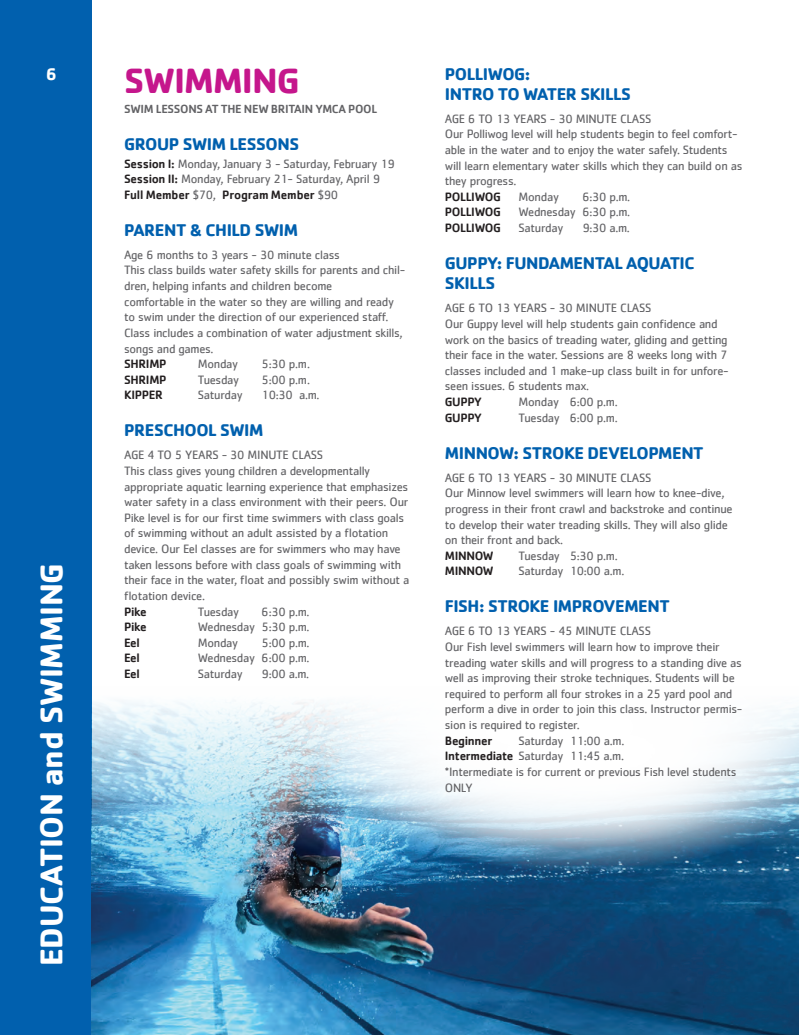
<style>
.page{position:relative;width:810px;height:1035px;background:#fff}
.page>*{position:absolute;margin:0;border:0;box-sizing:border-box;transform-origin:0 0}
.t1{font:700 36.25px "Cachet";letter-spacing:-.025em;color:#c5168c}
.t2{font:700 32.5px "Cachet";letter-spacing:-.01em;color:#fff}
.t3{font:700 17.5px/20px "Cachet";letter-spacing:-.025em;color:#0160ae}
.t4{font:700 17.5px "Cachet";color:#fff}
.t5{font:12.5px/15.6px "Cachet";letter-spacing:-.025em;color:#636366}
.t6{font:500 12.5px "Cachet";letter-spacing:-.025em;color:#231f20}
.t7{font:500 12.25px "Cachet";letter-spacing:-.025em;color:#636366}
.s1{font-weight:500;color:#231f20}
.s2{font-size:12.25px}
</style>
<div class="page">
<div style="left:0;top:0;width:91px;height:1035px;background:#0160ae"></div>
<img style="left:91px;top:686px;width:708px;height:349px">
<img style="left:315px;top:848px;width:484px;height:24px">
<svg style="left:293px;top:686px;width:506px;height:162px;fill:#f6fafc"></svg>
<h3 class="t4" style="left:46px;top:62px;width:13px">6</h3>
<h1 class="t1" style="left:124px;top:57px;width:177px">SWIMMING</h1>
<p class="t7" style="left:124px;top:102px;width:255px">SWIM LESSONS AT THE NEW BRITAIN YMCA POOL</p>
<h3 class="t3" style="left:124px;top:134px;width:177px">GROUP SWIM LESSONS</h3>
<p class="t5" style="left:124px;top:155px;width:272px"><span class="s1">Session I:</span> Monday, January 3 - Saturday, February 19<br><span class="s1">Session II:</span> Monday, February 21- Saturday, April 9<br><span class="s1">Full Member</span> $70, <span class="s1">Program Member</span> $90</p>
<h3 class="t3" style="left:124px;top:219px;width:175px">PARENT &amp; CHILD SWIM</h3>
<p class="t5" style="left:124px;top:247px;width:283px">Age 6 months to 3 years - 30 minute class<br>This class builds water safety skills for parents and chil&shy;dren, helping infants and children become<br>comfortable in the water so they are willing and ready to swim under the direction of our experienced staff.<br>Class includes a combination of water adjustment skills, songs and games.</p>
<p class="t6" style="left:124px;top:356px;width:44px">SHRIMP</p>
<p class="t5" style="left:198px;top:356px;width:42px">Monday</p>
<p class="t5" style="left:262px;top:356px;width:50px">5:30 p.m.</p>
<p class="t6" style="left:124px;top:372px;width:44px">SHRIMP</p>
<p class="t5" style="left:198px;top:372px;width:43px">Tuesday</p>
<p class="t5" style="left:262px;top:372px;width:50px">5:00 p.m.</p>
<p class="t6" style="left:124px;top:388px;width:40px">KIPPER</p>
<p class="t5" style="left:198px;top:387px;width:46px">Saturday</p>
<p class="t5" style="left:262px;top:387px;width:59px">10:30 a.m.</p>
<h3 class="t3" style="left:124px;top:420px;width:141px">PRESCHOOL SWIM</h3>
<p class="t5" style="left:124px;top:447px;width:287px">AGE 4 TO 5 YEARS - 30 MINUTE CLASS<br>This class gives young children a developmentally appropriate aquatic learning experience that emphasizes water safety in a class environment with their peers. Our Pike level is for our first time swimmers with class goals of swimming without an adult assisted by a flotation device. Our Eel classes are for swimmers who may have taken lessons before with class goals of swimming with their face in the water, float and possibly swim without a flotation device.</p>
<p class="t6" style="left:124px;top:604px;width:24px">Pike</p>
<p class="t5" style="left:198px;top:603px;width:43px">Tuesday</p>
<p class="t5" style="left:262px;top:603px;width:49px">6:30 p.m.</p>
<p class="t6" style="left:124px;top:619px;width:24px">Pike</p>
<p class="t5" style="left:198px;top:619px;width:113px">Wednesday 5:30 p.m.</p>
<p class="t6" style="left:124px;top:635px;width:17px">Eel</p>
<p class="t5" style="left:198px;top:635px;width:42px">Monday</p>
<p class="t5" style="left:262px;top:635px;width:49px">5:00 p.m.</p>
<p class="t6" style="left:124px;top:651px;width:17px">Eel</p>
<p class="t5" style="left:198px;top:650px;width:113px">Wednesday 6:00 p.m.</p>
<p class="t6" style="left:124px;top:666px;width:17px">Eel</p>
<p class="t5" style="left:198px;top:666px;width:46px">Saturday</p>
<p class="t5" style="left:262px;top:666px;width:49px">9:00 a.m.</p>
<h2 class="t2" style="left:31px;top:966px;width:405px;rotate:-90deg">EDUCATION and SWIMMING</h2>
<h3 class="t3" style="left:445px;top:63px;width:187px">POLLIWOG:<br>INTRO TO WATER SKILLS</h3>
<p class="t5" style="left:445px;top:111px;width:299px">AGE 6 TO 13 YEARS - 30 MINUTE CLASS<br>Our Polliwog level will help students begin to feel comfort&shy;able in the water and to enjoy the water safely. Students will learn elementary water skills which they can build on as they progress.</p>
<p class="t6" style="left:445px;top:189px;width:58px">POLLIWOG</p>
<p class="t5" style="left:519px;top:189px;width:42px">Monday</p>
<p class="t5" style="left:582px;top:189px;width:49px">6:30 p.m.</p>
<p class="t6" style="left:445px;top:205px;width:58px">POLLIWOG</p>
<p class="t5" style="left:519px;top:204px;width:113px">Wednesday 6:30 p.m.</p>
<p class="t6" style="left:445px;top:220px;width:58px">POLLIWOG</p>
<p class="t5" style="left:519px;top:220px;width:46px">Saturday</p>
<p class="t5" style="left:582px;top:220px;width:49px">9:30 a.m.</p>
<h3 class="t3" style="left:445px;top:252px;width:251px">GUPPY: FUNDAMENTAL AQUATIC<br>SKILLS</h3>
<p class="t5" style="left:445px;top:300px;width:285px"><span class="s2">A</span>GE 6 TO 13 YEARS - 30 MINUTE CLASS<br>Our Guppy level will help students gain confidence and work on the basics of treading water, gliding and getting their face in the water. Sessions are 8 weeks long with 7 classes included and 1 make-up class built in for unfore&shy;seen issues. 6 students max.</p>
<p class="t6" style="left:445px;top:394px;width:39px">GUPPY</p>
<p class="t5" style="left:519px;top:394px;width:101px">Monday 6:00 p.m.</p>
<p class="t6" style="left:445px;top:410px;width:39px">GUPPY</p>
<p class="t5" style="left:519px;top:409px;width:101px">Tuesday 6:00 p.m.</p>
<h3 class="t3" style="left:445px;top:442px;width:260px">MINNOW: STROKE DEVELOPMENT</h3>
<p class="t5" style="left:445px;top:469px;width:289px">AGE 6 TO 13 YEARS - 30 MINUTE CLASS<br>Our Minnow level swimmers will learn how to knee-dive, progress in their front crawl and backstroke and continue to develop their water treading skills. They will also glide on their front and back.</p>
<p class="t6" style="left:445px;top:548px;width:50px">MINNOW</p>
<p class="t5" style="left:519px;top:548px;width:101px">Tuesday 5:30 p.m.</p>
<p class="t6" style="left:445px;top:564px;width:50px">MINNOW</p>
<p class="t5" style="left:519px;top:563px;width:107px">Saturday 10:00 a.m.</p>
<h3 class="t3" style="left:445px;top:596px;width:227px">FISH: STROKE IMPROVEMENT</h3>
<p class="t5" style="left:445px;top:623px;width:299px">AGE 6 TO 13 YEARS - 45 MINUTE CLASS<br>Our Fish level swimmers will learn how to improve their treading water skills and will progress to a standing dive as well as improving their stroke techniques. Students will be required to perform all four strokes in a 25 yard pool and perform a dive in order to join this class. Instructor permis&shy;sion is required to register.</p>
<p class="t6" style="left:445px;top:733px;width:49px">Beginner</p>
<p class="t5" style="left:445px;top:732px;width:293px;text-indent:74px">Saturday 11:00 a.m.<br><span class="s1">Intermediate</span> Saturday 11:45 a.m.<br>*Intermediate is for current or previous Fish level students<br>ONLY</p>
</div>
